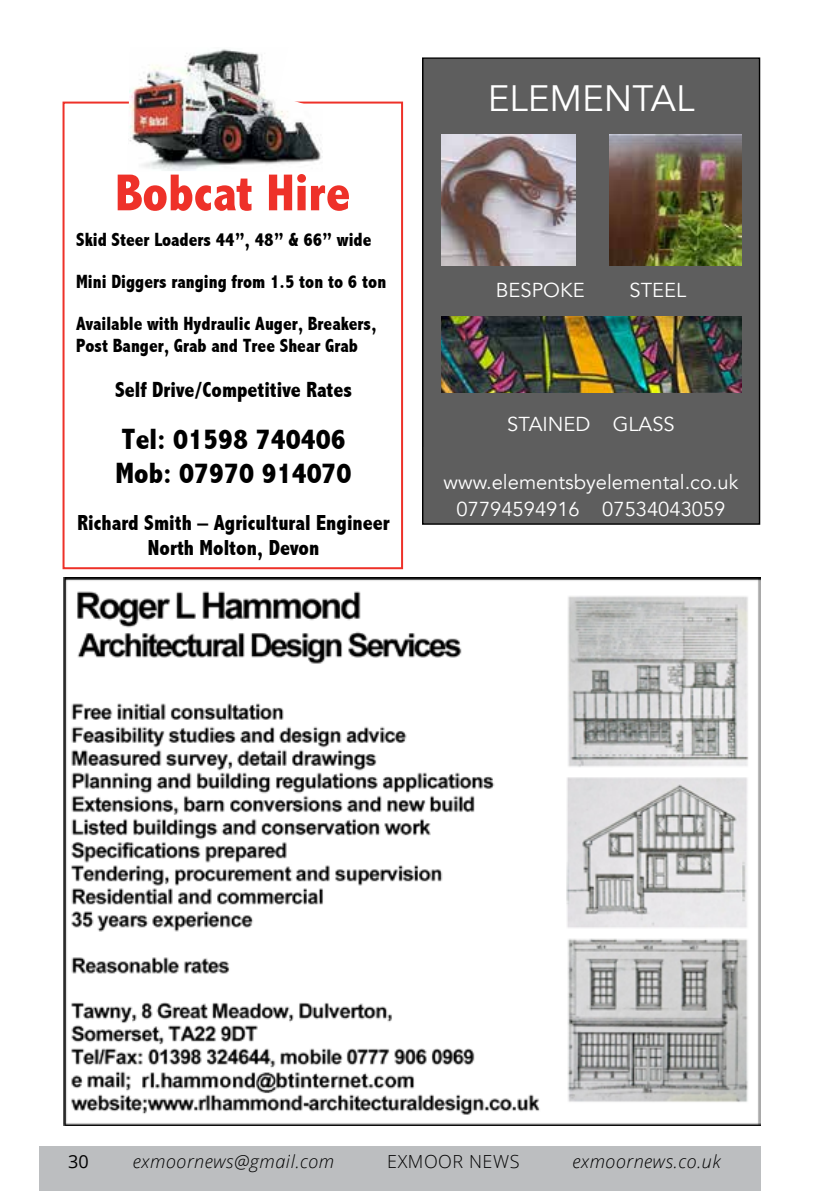
<style>
.page{position:relative;width:840px;height:1191px;background:#fff}
.page>*{position:absolute;margin:0;border:0;box-sizing:border-box;transform-origin:0 0}
.t1{font:800 condensed 52.4px "Abadi";color:#ee3129}
.t2{font:36.6px "Avenir";color:#fff}
.t3{font:800 condensed 29.4px/33.8px "Abadi";color:#000}
.t4{font:800 condensed 22px "Abadi";color:#000}
.t5{font:800 condensed 21.8px/25px "Abadi";color:#000;text-align:center}
.t6{font:20.2px/27.4px "Avenir";color:#fff;text-align:center}
.t7{font:800 condensed 19.2px/42px "Abadi";color:#000}
.t8{font:italic 300 18px "Open Sans";letter-spacing:.03em;color:#000}
.t9{font:300 18px "Open Sans";letter-spacing:.03em;color:#000}
.t10{font:18px "Open Sans";color:#000}
</style>
<div class="page">
<div style="left:39px;top:1146px;width:721px;height:45px;background:#bcbec0"></div>
<div style="left:62px;top:102px;width:341px;height:467px;border:2px solid #ee3129"></div>
<img style="left:127px;top:49px;width:195px;height:122px">
<img style="left:422px;top:57px;width:338px;height:468px">
<img style="left:63px;top:577px;width:697px;height:548px">
<h1 class="t1" style="left:115px;top:162px;width:237px">Bobcat Hire</h1>
<p class="t7" style="left:76px;top:219px;width:311px">Skid Steer Loaders 44”, 48” &amp; 66” wide<br>Mini Diggers ranging from 1.5 ton to 6 ton<br>Available with Hydraulic Auger, Breakers,</p>
<p class="t7" style="left:76px;top:325px;width:283px">Post Banger, Grab and Tree Shear Grab</p>
<p class="t4" style="left:115px;top:377px;width:238px">Self Drive/Competitive Rates</p>
<h3 class="t3" style="left:115px;top:422px;width:237px">Tel: 01598 740406<br>Mob: 07970 914070</h3>
<p class="t5" style="left:77px;top:510px;width:314px">Richard Smith – Agricultural Engineer<br>North Molton, Devon</p>
<h2 class="t2" style="left:487px;top:76px;width:208px">ELEMENTAL</h2>
<p class="t6" style="left:495px;top:276px;width:90px">BESPOKE</p>
<p class="t6" style="left:629px;top:276px;width:58px">STEEL</p>
<p class="t6" style="left:507px;top:411px;width:169px">STAINED GLASS</p>
<p class="t6" style="left:443px;top:469px;width:296px">www.elementsbyelemental.co.uk<br>07794594916 07534043059</p>
<p class="t10" style="left:68px;top:1148px;width:22px">30</p>
<p class="t8" style="left:133px;top:1149px;width:203px">exmoornews@gmail.com</p>
<p class="t9" style="left:387px;top:1149px;width:134px">EXMOOR NEWS</p>
<p class="t8" style="left:572px;top:1149px;width:150px">exmoornews.co.uk</p>
</div>
